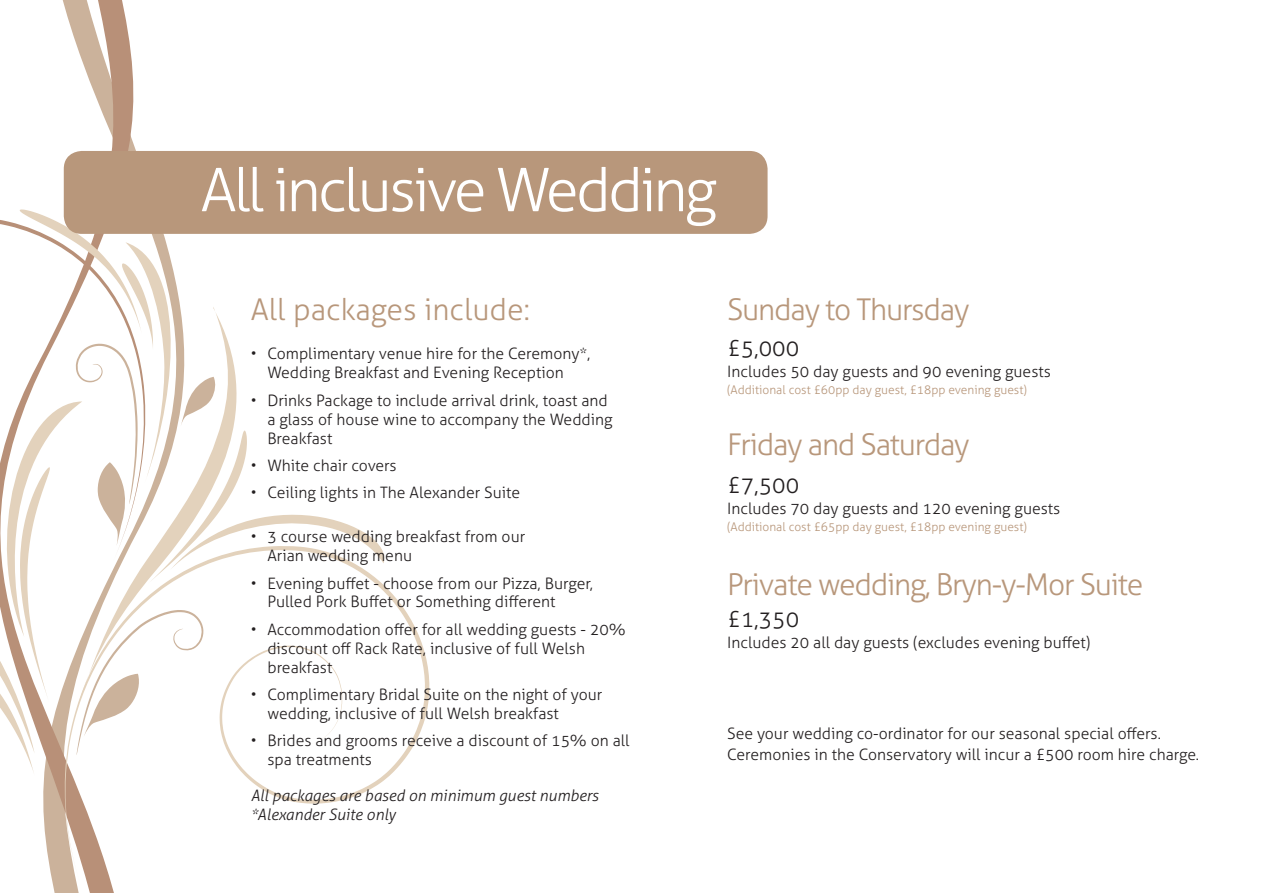
<style>
.page{position:relative;width:1263px;height:893px;background:#fff}
.page>*{position:absolute;margin:0;border:0;box-sizing:border-box;transform-origin:0 0}
.t1{font:300 60px "Aller";letter-spacing:-.05em;color:#fff}
.t2{font:300 30px "Aller";letter-spacing:-.04em;color:#b8977b}
.t3{font:300 30px "Aller";color:#b8977b}
.t4{font:300 22.5px "Aller";color:#231f20}
.t5{font:300 15.75px/18.9px "Aller";color:#231f20}
.t6{font:italic 300 15.75px/18.9px "Aller";color:#231f20}
.t7{font:300 12px "Aller";color:#b8977b}
</style>
<div class="page">
<svg style="left:43px;top:0;width:93px;height:893px"></svg>
<svg style="left:64px;top:598px;width:366px;height:283px"></svg>
<svg style="left:0;top:209px;width:396px;height:567px"></svg>
<div style="left:64px;top:151px;width:703px;height:83px;background:#b8977b;border-radius:18px"></div>
<h1 class="t1" style="left:201px;top:154px;width:518px">All inclusive Wedding</h1>
<h2 class="t3" style="left:251px;top:291px;width:280px">All packages include:</h2>
<p class="t5" style="left:267px;top:344px;width:325px;text-indent:-17px">• Complimentary venue hire for the Ceremony*,<br>Wedding Breakfast and Evening Reception</p>
<p class="t5" style="left:267px;top:391px;width:347px;text-indent:-17px">• Drinks Package to include arrival drink, toast and a glass of house wine to accompany the Wedding<br>Breakfast</p>
<p class="t5" style="left:251px;top:456px;width:147px">• White chair covers</p>
<p class="t5" style="left:251px;top:483px;width:271px">• Ceiling lights in The Alexander Suite</p>
<p class="t5" style="left:267px;top:527px;width:259px;text-indent:-17px">• 3 course wedding breakfast from our<br>Arian wedding menu</p>
<p class="t5" style="left:267px;top:574px;width:327px;text-indent:-17px">• Evening buffet - choose from our Pizza, Burger,<br>Pulled Pork Buffet or Something different</p>
<p class="t5" style="left:267px;top:620px;width:360px;text-indent:-17px">• Accommodation offer for all wedding guests - 20% discount off Rack Rate, inclusive of full Welsh breakfast</p>
<p class="t5" style="left:267px;top:685px;width:336px;text-indent:-17px">• Complimentary Bridal Suite on the night of your wedding, inclusive of full Welsh breakfast</p>
<p class="t5" style="left:267px;top:731px;width:364px;text-indent:-17px">• Brides and grooms receive a discount of 15% on all spa treatments</p>
<p class="t6" style="left:251px;top:786px;width:349px">All packages are based on minimum guest numbers *Alexander Suite only</p>
<h2 class="t2" style="left:727px;top:291px;width:244px">Sunday to Thursday</h2>
<h3 class="t4" style="left:727px;top:335px;width:74px">£5,000</h3>
<p class="t5" style="left:727px;top:362px;width:325px">Includes 50 day guests and 90 evening guests</p>
<p class="t7" style="left:727px;top:382px;width:301px">(Additional cost £60pp day guest, £18pp evening guest)</p>
<h2 class="t2" style="left:727px;top:426px;width:244px">Friday and Saturday</h2>
<h3 class="t4" style="left:727px;top:472px;width:74px">£7,500</h3>
<p class="t5" style="left:727px;top:499px;width:335px">Includes 70 day guests and 120 evening guests</p>
<p class="t7" style="left:727px;top:519px;width:301px">(Additional cost £65pp day guest, £18pp evening guest)</p>
<h2 class="t2" style="left:727px;top:566px;width:418px">Private wedding, Bryn-y-Mor Suite</h2>
<h3 class="t4" style="left:727px;top:605px;width:74px">£1,350</h3>
<p class="t5" style="left:727px;top:633px;width:365px">Includes 20 all day guests (excludes evening buffet)</p>
<p class="t5" style="left:727px;top:723px;width:473px;line-height:21px">See your wedding co-ordinator for our seasonal special offers.<br>Ceremonies in the Conservatory will incur a £500 room hire charge.</p>
</div>
